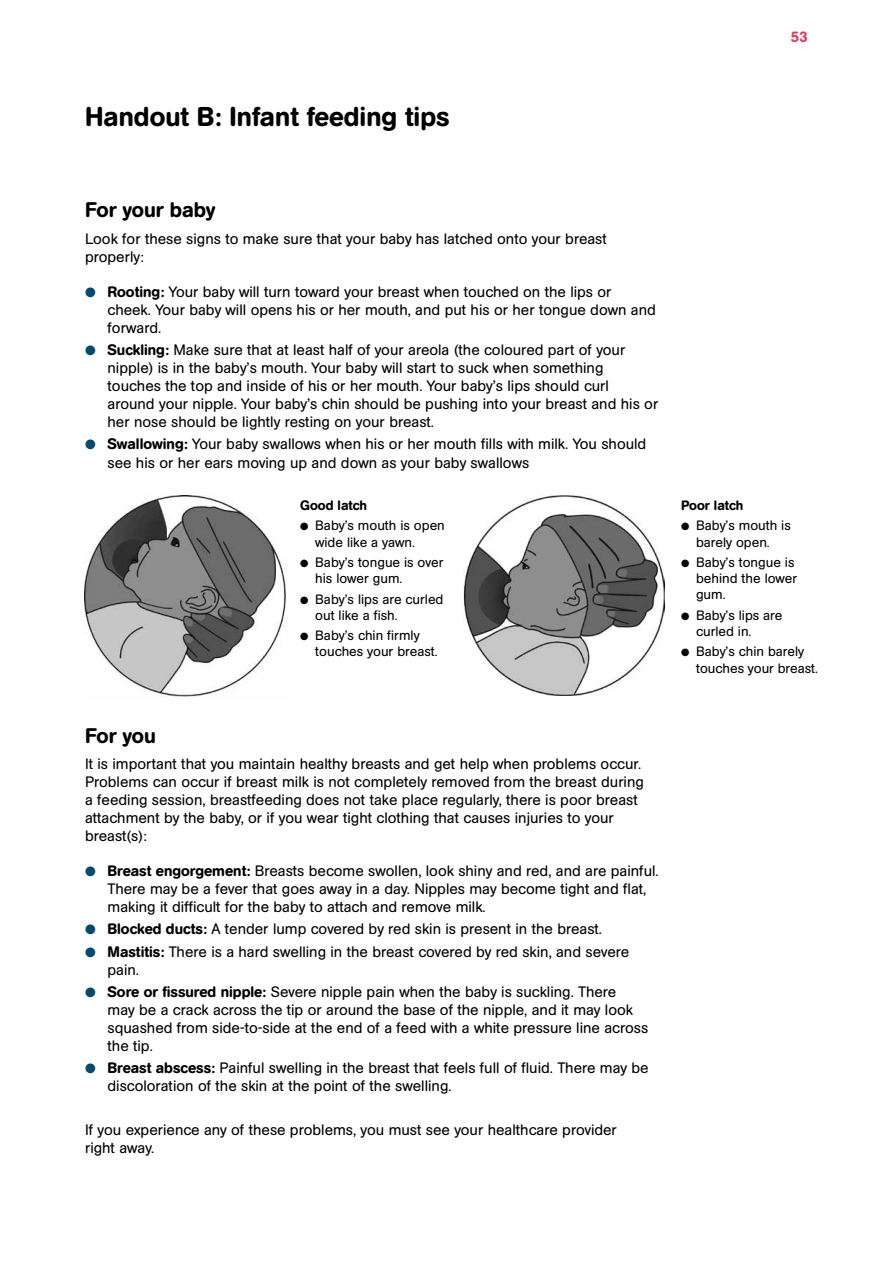
<style>
.page{position:relative;width:893px;height:1263px;background:#fff}
.page>*{position:absolute;margin:0;border:0;box-sizing:border-box;transform-origin:0 0}
.t1{font:500 27px "AG Book Rounded";color:#000}
.t2{font:500 21px "AG Book Rounded";color:#000}
.t3{font:15px/18px "AG Book Rounded";color:#000}
.t4{font:500 15px "AG Book Rounded";color:#ee334f}
.t5{font:13.5px/16.2px "AG Book Rounded";color:#000}
.t6{font:500 13.5px "AG Book Rounded";color:#000}
.s1{color:#004b6c}
.s2{font-weight:500}
</style>
<div class="page">
<img style="left:84px;top:495px;width:202px;height:202px">
<img style="left:463px;top:495px;width:201px;height:201px">
<h1 class="t1" style="left:85px;top:107px;width:366px">Handout B: Infant feeding tips</h1>
<p class="t4" style="left:791px;top:31px;width:19px">53</p>
<h2 class="t2" style="left:85px;top:202px;width:132px">For your baby</h2>
<p class="t3" style="left:85px;top:231px;width:523px">Look for these signs to make sure that your baby has latched onto your breast properly:</p>
<p class="t3" style="left:108px;top:284px;width:550px;text-indent:-23px"><span class="s1">●</span> <span class="s2">Rooting:</span> Your baby will turn toward your breast when touched on the lips or cheek. Your baby will opens his or her mouth, and put his or her tongue down and forward.</p>
<p class="t3" style="left:108px;top:342px;width:552px;text-indent:-23px"><span class="s1">●</span> <span class="s2">Suckling:</span> Make sure that at least half of your areola (the coloured part of your nipple) is in the baby’s mouth. Your baby will start to suck when something touches the top and inside of his or her mouth. Your baby’s lips should curl around your nipple. Your baby’s chin should be pushing into your breast and his or her nose should be lightly resting on your breast.</p>
<p class="t3" style="left:108px;top:437px;width:540px;text-indent:-23px"><span class="s1">●</span> <span class="s2">Swallowing:</span> Your baby swallows when his or her mouth fills with milk. You should see his or her ears moving up and down as your baby swallows</p>
<p class="t6" style="left:300px;top:500px;width:68px">Good latch</p>
<p class="t5" style="left:315px;top:519px;width:131px;text-indent:-15px">● Baby’s mouth is open wide like a yawn.</p>
<p class="t5" style="left:315px;top:555px;width:130px;text-indent:-15px">● Baby’s tongue is over his lower gum.</p>
<p class="t5" style="left:315px;top:592px;width:130px;text-indent:-15px">● Baby’s lips are curled out like a fish.</p>
<p class="t5" style="left:315px;top:629px;width:124px;text-indent:-15px">● Baby’s chin firmly touches your breast.</p>
<h2 class="t2" style="left:85px;top:727px;width:72px">For you</h2>
<p class="t3" style="left:85px;top:756px;width:560px">It is important that you maintain healthy breasts and get help when problems occur.<br>Problems can occur if breast milk is not completely removed from the breast during a feeding session, breastfeeding does not take place regularly, there is poor breast attachment by the baby, or if you wear tight clothing that causes injuries to your breast(s):</p>
<p class="t3" style="left:108px;top:863px;width:553px;text-indent:-23px"><span class="s1">●</span> <span class="s2">Breast engorgement:</span> Breasts become swollen, look shiny and red, and are painful.<br>There may be a fever that goes away in a day. Nipples may become tight and flat, making it difficult for the baby to attach and remove milk.</p>
<p class="t3" style="left:85px;top:921px;width:518px"><span class="s1">●</span> <span class="s2">Blocked ducts:</span> A tender lump covered by red skin is present in the breast.</p>
<p class="t3" style="left:108px;top:944px;width:523px;text-indent:-23px"><span class="s1">●</span> <span class="s2">Mastitis:</span> There is a hard swelling in the breast covered by red skin, and severe pain.</p>
<p class="t3" style="left:108px;top:984px;width:542px;text-indent:-23px"><span class="s1">●</span> <span class="s2">Sore or fissured nipple:</span> Severe nipple pain when the baby is suckling. There<br>may be a crack across the tip or around the base of the nipple, and it may look squashed from side-to-side at the end of a feed with a white pressure line across the tip.</p>
<p class="t3" style="left:108px;top:1060px;width:543px;text-indent:-23px"><span class="s1">●</span> <span class="s2">Breast abscess:</span> Painful swelling in the breast that feels full of fluid. There may be discoloration of the skin at the point of the swelling.</p>
<p class="t3" style="left:85px;top:1122px;width:533px">If you experience any of these problems, you must see your healthcare provider right away.</p>
<p class="t6" style="left:681px;top:500px;width:64px">Poor latch</p>
<p class="t5" style="left:681px;top:519px;width:111px;text-align:center">● Baby’s mouth is barely open.</p>
<p class="t5" style="left:696px;top:555px;width:103px;text-indent:-15px">● Baby’s tongue is behind the lower gum.</p>
<p class="t5" style="left:696px;top:608px;width:88px;text-indent:-15px">● Baby’s lips are curled in.</p>
<p class="t5" style="left:696px;top:645px;width:123px;text-indent:-15px">● Baby’s chin barely touches your breast.</p>
</div>
